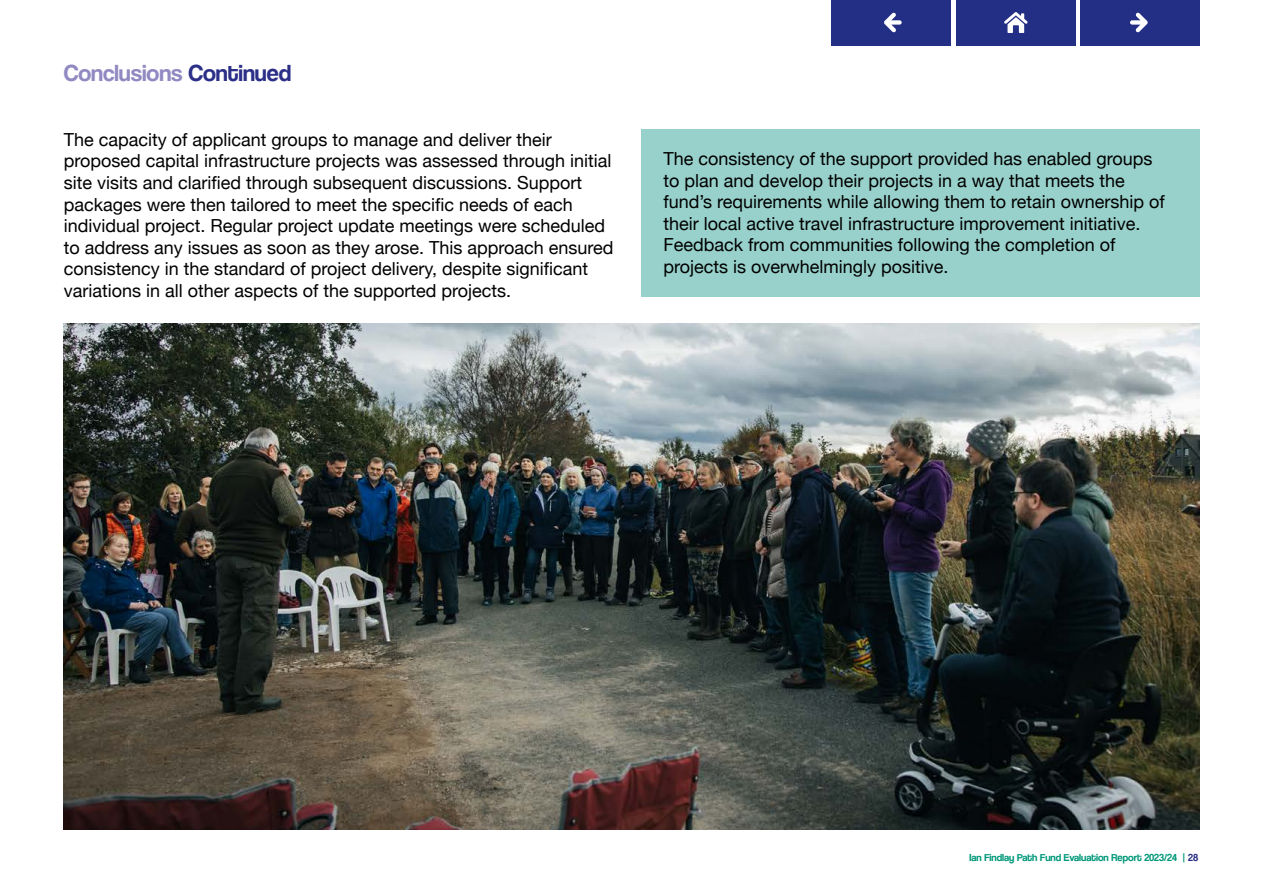
<style>
.page{position:relative;width:1263px;height:893px;background:#fff}
.page>*{position:absolute;margin:0;border:0;box-sizing:border-box;transform-origin:0 0}
.t1{font:24px "Coolvetica Rg";color:#918ac2}
.t2{font:18px/21.6px "Helvetica Neue";color:#000}
.t3{font:10.5px "Coolvetica Rg";color:#009879}
.s1{color:#2c2f88}
</style>
<div class="page">
<div style="left:956px;top:0;width:120px;height:45px;background:#232f84"></div>
<div style="left:1080px;top:0;width:120px;height:45px;background:#232f84"></div>
<div style="left:831px;top:0;width:120px;height:45px;background:#232f84"></div>
<svg style="left:1004px;top:12px;width:24px;height:21px"></svg>
<svg style="left:1130px;top:13px;width:18px;height:19px"></svg>
<svg style="left:884px;top:13px;width:18px;height:19px"></svg>
<img style="left:64px;top:323px;width:1135px;height:506px">
<div style="left:641px;top:129px;width:558px;height:168px;background:#98d1cb"></div>
<h1 class="t1" style="left:64px;top:58px;width:229px">Conclusions <span class="s1">Continued</span></h1>
<p class="t2" style="left:64px;top:130px;width:551px">The capacity of applicant groups to manage and deliver their proposed capital infrastructure projects was assessed through initial site visits and clarified through subsequent discussions. Support packages were then tailored to meet the specific needs of each individual project. Regular project update meetings were scheduled to address any issues as soon as they arose. This approach ensured consistency in the standard of project delivery, despite significant variations in all other aspects of the supported projects.</p>
<p class="t2" style="left:663px;top:149px;width:503px">The consistency of the support provided has enabled groups to plan and develop their projects in a way that meets the fund’s requirements while allowing them to retain ownership of their local active travel infrastructure improvement initiative.<br>Feedback from communities following the completion of projects is overwhelmingly positive.</p>
<p class="t3" style="left:969px;top:851px;width:230px">Ian Findlay Path Fund Evaluation Report 2023/24 | <span class="s1">28</span></p>
</div>
